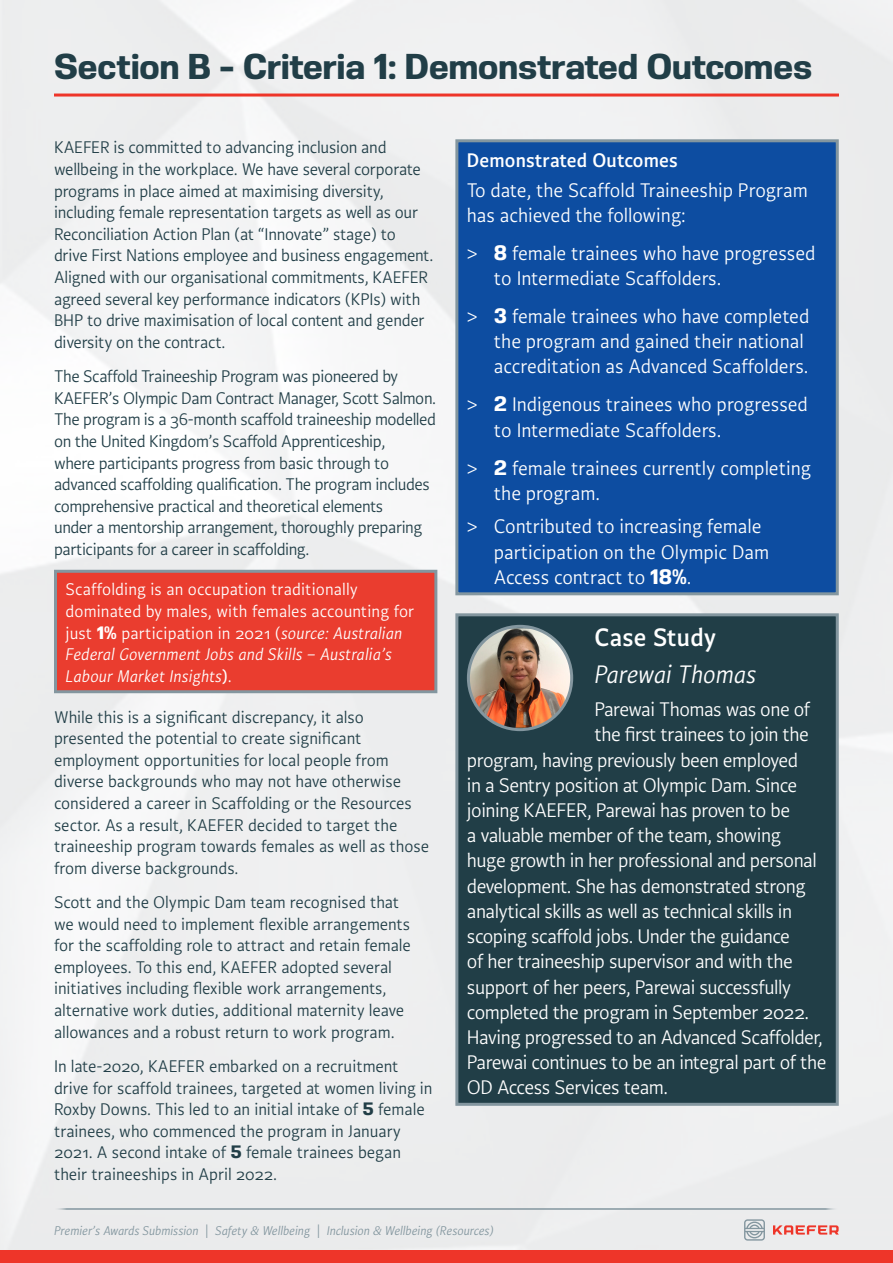
<style>
.page{position:relative;width:893px;height:1263px;background:#fff}
.page>*{position:absolute;margin:0;border:0;box-sizing:border-box;transform-origin:0 0}
.Headline_black_Kaefer{font:800 36px "Kaefer Headline 04";color:#213e47}
.t1{font:italic 27px "Kaefer Copy";color:#fff}
.t2{font:600 27px "Kaefer Copy";letter-spacing:.01em;color:#fff}
.t3{font:21px/25.2px "Kaefer Copy";letter-spacing:-.02em;color:#fff}
.t4{font:21px/25.2px "Kaefer Copy";color:#fff}
.t5{font:600 21px "Kaefer Copy";letter-spacing:.01em;color:#fff}
.t6{font:18px/21.6px "Kaefer Copy";letter-spacing:-.01em;color:#213e47}
.t7{font:18px/21.6px "Kaefer Copy";letter-spacing:.01em;color:#fff}
.t8{font:italic 13.5px "Kaefer Copy";color:#83969f}
.s1{font-family:"Kaefer Headline 04";font-weight:800}
.s2{font-style:italic}
.s3{font-family:"Kaefer Headline";font-weight:600}
</style>
<div class="page">
<div style="left:0;top:1250px;width:893px;height:13px;background:#ee3529"></div>
<hr style="left:54px;top:1208px;width:785px;height:2px;background:#83969f">
<svg style="left:773px;top:1225px;width:66px;height:9px"></svg>
<svg style="left:744px;top:1219px;width:21px;height:21px"></svg>
<hr style="left:54px;top:94px;width:785px;height:3px;background:#ee3529">
<div style="left:56px;top:571px;width:380px;height:121px;background:#ea3d2f"></div>
<div style="left:54px;top:570px;width:383px;height:123px;border:3px solid #83969f"></div>
<div style="left:457px;top:141px;width:380px;height:453px;background:#0d4da1"></div>
<div style="left:455px;top:139px;width:384px;height:456px;border:3px solid #83969f"></div>
<div style="left:457px;top:615px;width:380px;height:489px;background:#213e47"></div>
<div style="left:455px;top:613px;width:384px;height:493px;border:3px solid #83969f"></div>
<img style="left:468px;top:628px;width:104px;height:100px">
<div style="left:467px;top:625px;width:106px;height:106px;border:3px solid #83969f;border-radius:50%"></div>
<p class="Headline_black_Kaefer" style="left:54px;top:47px;width:760px">Section B - Criteria 1: Demonstrated Outcomes</p>
<p class="t6" style="left:54px;top:137px;width:381px">KAEFER is committed to advancing inclusion and wellbeing in the workplace. We have several corporate programs in place aimed at maximising diversity, including female representation targets as well as our Reconciliation Action Plan (at “Innovate” stage) to drive First Nations employee and business engagement.<br>Aligned with our organisational commitments, KAEFER agreed several key performance indicators (KPIs) with BHP to drive maximisation of local content and gender diversity on the contract.</p>
<p class="t6" style="left:54px;top:366px;width:384px">The Scaffold Traineeship Program was pioneered by KAEFER’s Olympic Dam Contract Manager, Scott Salmon.<br>The program is a 36-month scaffold traineeship modelled on the United Kingdom’s Scaffold Apprenticeship,<br>where participants progress from basic through to advanced scaffolding qualification. The program includes comprehensive practical and theoretical elements<br>under a mentorship arrangement, thoroughly preparing participants for a career in scaffolding.</p>
<p class="t7" style="left:66px;top:579px;width:350px">Scaffolding is an occupation traditionally dominated by males, with females accounting for just <span class="s1">1%</span> participation in 2021 (<span class="s2">source: Australian Federal Government Jobs and Skills – Australia’s Labour Market Insights</span><span class="s3">)</span>.</p>
<p class="t6" style="left:54px;top:706px;width:377px">While this is a significant discrepancy, it also presented the potential to create significant employment opportunities for local people from diverse backgrounds who may not have otherwise considered a career in Scaffolding or the Resources sector. As a result, KAEFER decided to target the traineeship program towards females as well as those from diverse backgrounds.</p>
<p class="t6" style="left:54px;top:891px;width:358px">Scott and the Olympic Dam team recognised that we would need to implement flexible arrangements for the scaffolding role to attract and retain female employees. To this end, KAEFER adopted several initiatives including flexible work arrangements, alternative work duties, additional maternity leave allowances and a robust return to work program.</p>
<p class="t6" style="left:54px;top:1055px;width:380px">In late-2020, KAEFER embarked on a recruitment drive for scaffold trainees, targeted at women living in Roxby Downs. This led to an initial intake of <span class="s1">5</span> female trainees, who commenced the program in January 2021. A second intake of <span class="s1">5</span> female trainees began their traineeships in April 2022.</p>
<p class="t5" style="left:467px;top:149px;width:212px">Demonstrated Outcomes</p>
<p class="t4" style="left:467px;top:177px;width:342px">To date, the Scaffold Traineeship Program has achieved the following:</p>
<p class="t4" style="left:494px;top:241px;width:323px;text-indent:-27px">&gt; <span class="s1">8</span> female trainees who have progressed to Intermediate Scaffolders.</p>
<p class="t4" style="left:494px;top:304px;width:317px;text-indent:-27px">&gt; <span class="s1">3</span> female trainees who have completed the program and gained their national accreditation as Advanced Scaffolders.</p>
<p class="t4" style="left:494px;top:392px;width:315px;text-indent:-27px">&gt; <span class="s1">2</span> Indigenous trainees who progressed to Intermediate Scaffolders.</p>
<p class="t4" style="left:494px;top:455px;width:319px;text-indent:-27px">&gt; <span class="s1">2</span> female trainees currently completing the program.</p>
<p class="t4" style="left:494px;top:514px;width:277px;text-indent:-27px">&gt; Contributed to increasing female participation on the Olympic Dam<br>Access contract to <span class="s1">18%</span>.</p>
<p class="t2" style="left:594px;top:622px;width:123px">Case Study</p>
<p class="t1" style="left:594px;top:659px;width:163px">Parewai Thomas</p>
<p class="t3" style="left:594px;top:697px;width:217px">Parewai Thomas was one of the first trainees to join the</p>
<p class="t3" style="left:467px;top:747px;width:361px">program, having previously been employed<br>in a Sentry position at Olympic Dam. Since joining KAEFER, Parewai has proven to be<br>a valuable member of the team, showing<br>huge growth in her professional and personal development. She has demonstrated strong analytical skills as well as technical skills in scoping scaffold jobs. Under the guidance<br>of her traineeship supervisor and with the support of her peers, Parewai successfully completed the program in September 2022.<br>Having progressed to an Advanced Scaffolder, Parewai continues to be an integral part of the OD Access Services team.</p>
<p class="t8" style="left:54px;top:1223px;width:441px">Premier’s Awards Submission | Safety &amp; Wellbeing | Inclusion &amp; Wellbeing (Resources)</p>
</div>
